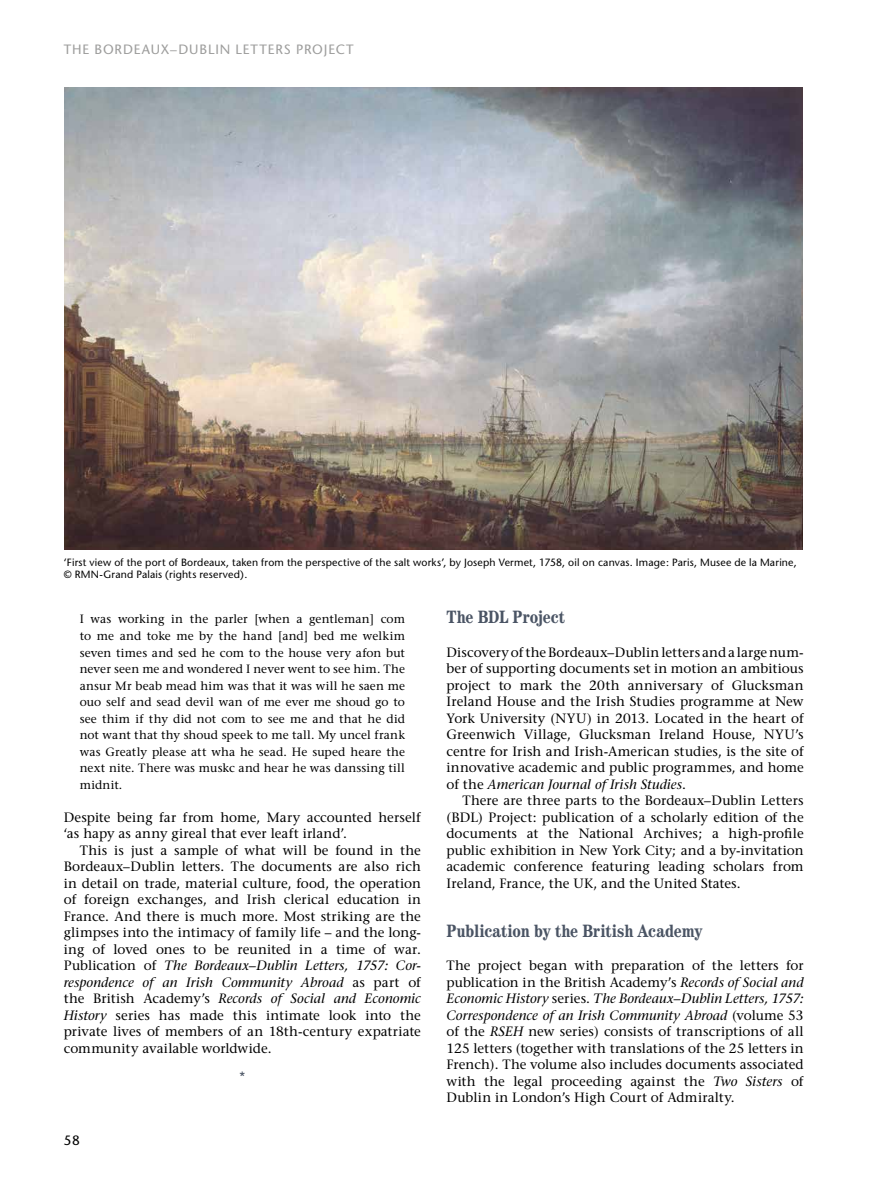
<style>
.page{position:relative;width:893px;height:1191px;background:#fff}
.page>*{position:absolute;margin:0;border:0;box-sizing:border-box;transform-origin:0 0}
.t1{font:700 condensed 18px "Century IT Cby BT";letter-spacing:-.005em;color:#4a5464}
.t2{font:13.5px/16.5px "Stone Serif";letter-spacing:.005em;color:#000;text-align:justify}
.t3{font:13.5px "Stone Sans";letter-spacing:.065em;color:#9d9d9c}
.t4{font:13.5px "Stone Sans";color:#000}
.t5{font:13.5px "Stone Informal";color:#4a5464}
.t6{font:12px/16.5px "Stone Serif";letter-spacing:.015em;color:#000;text-align:justify}
.t7{font:10.5px/12.5px "Stone Sans";letter-spacing:.015em;color:#000}
.s1{font-style:italic}
</style>
<div class="page">
<img style="left:65px;top:87px;width:738px;height:462px">
<p class="t3" style="left:64px;top:41px;width:69px">The Bordea</p>
<p class="t3" style="left:151px;top:41px;width:57px">ux–Dublin</p>
<p class="t3" style="left:236px;top:41px;width:9px">lette</p>
<p class="t3" style="left:275px;top:41px;width:57px">rs project</p>
<p class="t7" style="left:64px;top:556px;width:734px">‘First view of the port of Bordeaux, taken from the perspective of the salt works’, by Joseph Vermet, 1758, oil on canvas. Image: Paris, Musee de la Marine, © RMN-Grand Palais (rights reserved).</p>
<h1 class="t1" style="left:446px;top:606px;width:120px">The BDL Project</h1>
<p class="t2" style="left:446px;top:643px;width:359px">Discovery of the Bordeaux–Dublin letters and a large num&shy;ber of supporting documents set in motion an ambitious project to mark the 20th anniversary of Glucksman Ireland House and the Irish Studies programme at New York University (NYU) in 2013. Located in the heart of Greenwich Village, Glucksman Ireland House, NYU’s centre for Irish and Irish-American studies, is the site of innovative academic and public programmes, and home of the <span class="s1">American Journal of Irish Studies</span>.</p>
<p class="t2" style="left:446px;top:792px;width:359px;text-indent:16px">There are three parts to the Bordeaux–Dublin Letters (BDL) Project: publication of a scholarly edition of the documents at the National Archives; a high-profile public exhibition in New York City; and a by-invitation academic conference featuring leading scholars from Ireland, France, the UK, and the United States.</p>
<h1 class="t1" style="left:446px;top:919px;width:258px">Publication by the British Academy</h1>
<p class="t2" style="left:446px;top:957px;width:359px">The project began with preparation of the letters for publication in the British Academy’s <span class="s1">Records of Social and Economic History</span> series. <span class="s1">The Bordeaux–Dublin Letters, 1757:<br>Correspondence of an Irish Community Abroad</span> (volume 53 of the <span class="s1">RSEH</span> new series) consists of transcriptions of all 125 letters (together with translations of the 25 letters in French). The volume also includes documents associated with the legal proceeding against the <span class="s1">Two Sisters</span> of Dublin in London’s High Court of Admiralty.</p>
<p class="t6" style="left:80px;top:611px;width:327px">I was working in the parler [when a gentleman] com to me and toke me by the hand [and] bed me welkim seven times and sed he com to the house very afon but never seen me and wondered I never went to see him. The ansur Mr beab mead him was that it was will he saen me ouo self and sead devil wan of me ever me shoud go to see thim if thy did not com to see me and that he did not want that thy shoud speek to me tall. My uncel frank was Greatly please att wha he sead. He suped heare the next nite. There was muskc and hear he was danssing till midnit.</p>
<p class="t2" style="left:64px;top:808px;width:359px">Despite being far from home, Mary accounted herself ‘as hapy as anny gireal that ever leaft irland’.</p>
<p class="t2" style="left:64px;top:841px;width:359px;text-indent:16px">This is just a sample of what will be found in the Bordeaux–Dublin letters. The documents are also rich in detail on trade, material culture, food, the operation of foreign exchanges, and Irish clerical education in France. And there is much more. Most striking are the glimpses into the intimacy of family life – and the long&shy;ing of loved ones to be reunited in a time of war.<br>Publication of <span class="s1">The Bordeaux–Dublin Letters, 1757: Cor&shy;respondence of an Irish Community Abroad</span> as part of the British Academy’s <span class="s1">Records of Social and Economic History</span> series has made this intimate look into the private lives of members of an 18th-century expatriate community available worldwide.</p>
<p class="t5" style="left:239px;top:1068px;width:7px">*</p>
<p class="t4" style="left:64px;top:1131px;width:18px">58</p>
</div>
